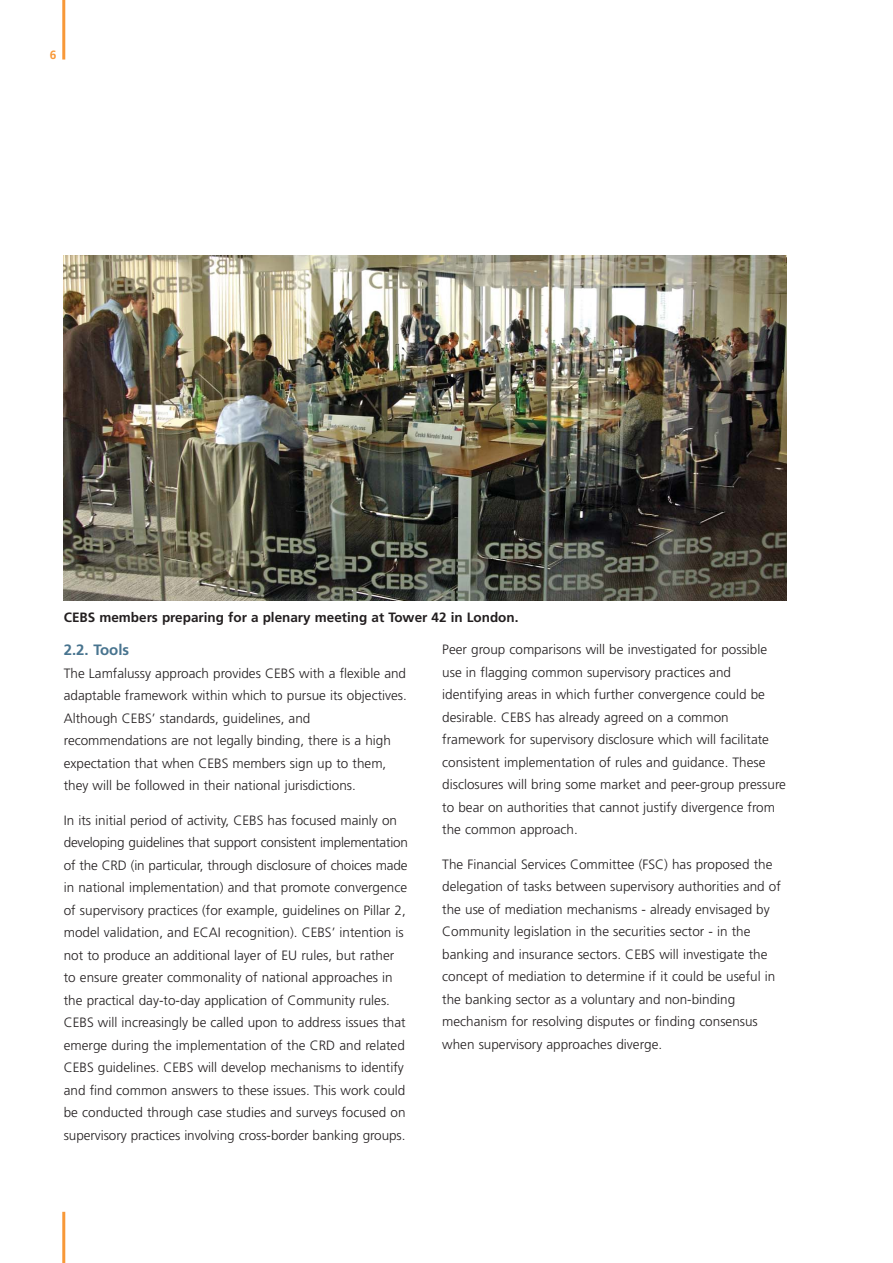
<style>
.page{position:relative;width:893px;height:1263px;background:#fff}
.page>*{position:absolute;margin:0;border:0;box-sizing:border-box;transform-origin:0 0}
.t1{font:700 15px "Frutiger";color:#48748f}
.t2{font:300 13.5px/22.5px "Frutiger";color:#231f20}
.t3{font:700 13.5px "Frutiger";color:#231f20}
.t4{font:700 12px "Frutiger";color:#f89838}
</style>
<div class="page">
<hr style="left:62px;top:0;width:3px;height:60px;background:#f89838">
<hr style="left:62px;top:1212px;width:3px;height:51px;background:#f89838">
<img style="left:64px;top:255px;width:723px;height:346px">
<p class="t4" style="left:50px;top:50px;width:8px">6</p>
<p class="t3" style="left:64px;top:612px;width:456px">CEBS members preparing for a plenary meeting at Tower 42 in London.</p>
<p class="t1" style="left:64px;top:644px;width:67px">2.2. Tools</p>
<p class="t2" style="left:64px;top:663px;width:345px">The Lamfalussy approach provides CEBS with a flexible and adaptable framework within which to pursue its objectives.<br>Although CEBS’ standards, guidelines, and recommendations are not legally binding, there is a high expectation that when CEBS members sign up to them, they will be followed in their national jurisdictions.</p>
<p class="t2" style="left:64px;top:810px;width:346px">In its initial period of activity, CEBS has focused mainly on developing guidelines that support consistent implementation of the CRD (in particular, through disclosure of choices made in national implementation) and that promote convergence of supervisory practices (for example, guidelines on Pillar 2, model validation, and ECAI recognition). CEBS’ intention is not to produce an additional layer of EU rules, but rather to ensure greater commonality of national approaches in the practical day-to-day application of Community rules.<br>CEBS will increasingly be called upon to address issues that emerge during the implementation of the CRD and related CEBS guidelines. CEBS will develop mechanisms to identify and find common answers to these issues. This work could be conducted through case studies and surveys focused on supervisory practices involving cross-border banking groups.</p>
<p class="t2" style="left:442px;top:639px;width:345px">Peer group comparisons will be investigated for possible use in flagging common supervisory practices and identifying areas in which further convergence could be desirable. CEBS has already agreed on a common framework for supervisory disclosure which will facilitate consistent implementation of rules and guidance. These disclosures will bring some market and peer-group pressure to bear on authorities that cannot justify divergence from the common approach.</p>
<p class="t2" style="left:442px;top:854px;width:340px">The Financial Services Committee (FSC) has proposed the delegation of tasks between supervisory authorities and of the use of mediation mechanisms - already envisaged by Community legislation in the securities sector - in the banking and insurance sectors. CEBS will investigate the concept of mediation to determine if it could be useful in the banking sector as a voluntary and non-binding mechanism for resolving disputes or finding consensus when supervisory approaches diverge.</p>
</div>
